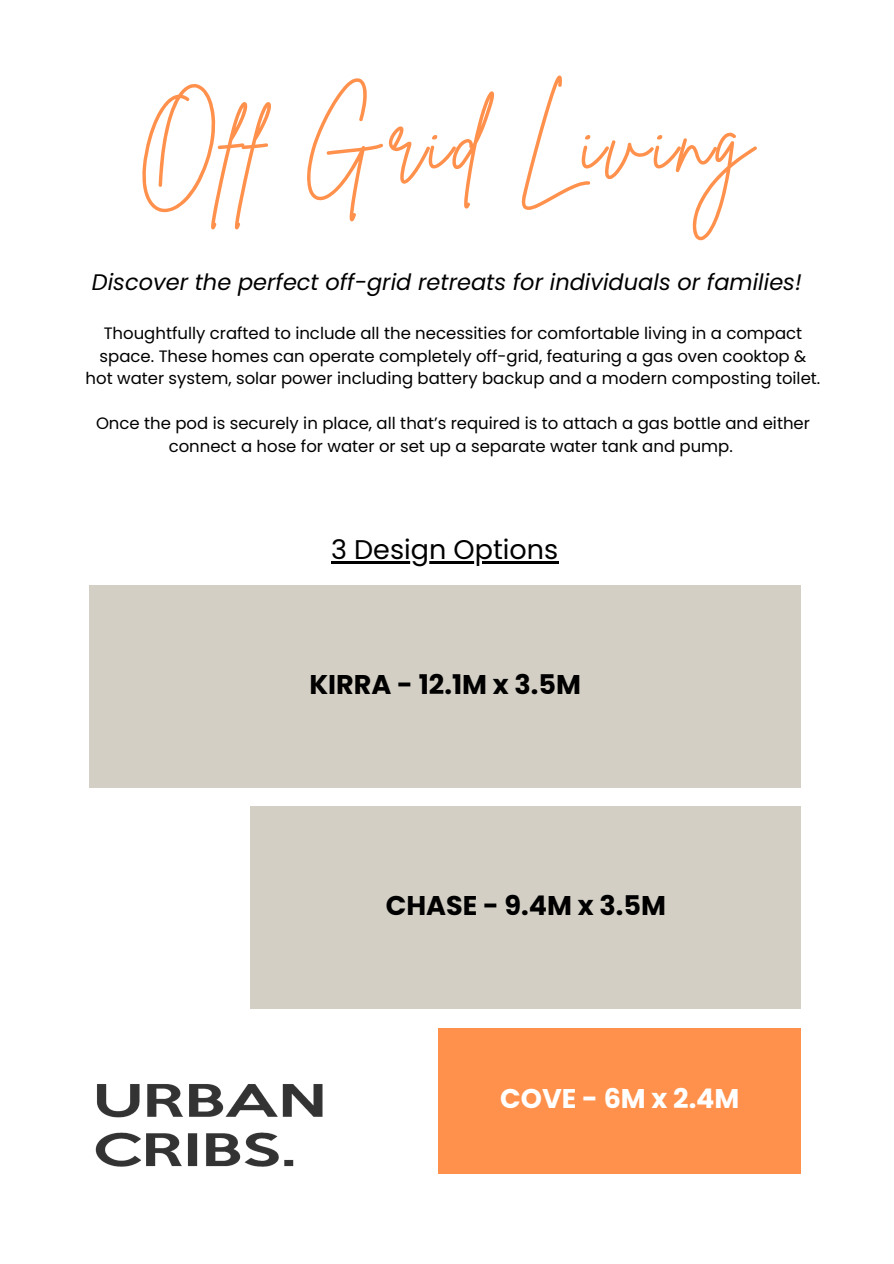
<style>
.page{position:relative;width:894px;height:1264px;background:#fff}
.page>*{position:absolute;margin:0;border:0;box-sizing:border-box;transform-origin:0 0}
.t1{font:90px "Brittany Signature";letter-spacing:.035em;color:#ff914d}
.t2{font:700 27px "Poppins";color:#000}
.t3{font:27px "Poppins";color:#000}
.t4{font:700 27px "Poppins";color:#fff}
.t5{font:italic 22.5px "Poppins";color:#000}
.t6{font:16.5px/22.5px "Poppins";color:#000;text-align:center}
</style>
<div class="page">
<div style="left:89px;top:585px;width:711px;height:202px;background:#d3cfc5"></div>
<div style="left:250px;top:806px;width:550px;height:203px;background:#d3cfc5"></div>
<div style="left:438px;top:1028px;width:362px;height:146px;background:#ff914d"></div>
<img style="left:95px;top:1084px;width:228px;height:83px">
<hr style="left:331px;top:561px;width:227px;height:2px;background:#000">
<p class="t1" style="left:138px;top:82px;width:615px">Off Grid Living</p>
<h3 class="t5" style="left:92px;top:266px;width:711px">Discover the perfect off-grid retreats for individuals or families!</h3>
<h2 class="t6" style="left:86px;top:322px;width:736px">Thoughtfully crafted to include all the necessities for comfortable living in a compact space. These homes can operate completely off-grid, featuring a gas oven cooktop &amp; hot water system, solar power including battery backup and a modern composting toilet.</h2>
<h2 class="t6" style="left:96px;top:412px;width:715px">Once the pod is securely in place, all that’s required is to attach a gas bottle and either connect a hose for water or set up a separate water tank and pump.</h2>
<p class="t3" style="left:331px;top:531px;width:228px">3 Design Options</p>
<h1 class="t2" style="left:309px;top:665px;width:273px">KIRRA - 12.1M x 3.5M</h1>
<h4 class="t2" style="left:385px;top:886px;width:281px">CHASE - 9.4M x 3.5M</h4>
<p class="t4" style="left:500px;top:1079px;width:241px">COVE - 6M x 2.4M</p>
</div>
